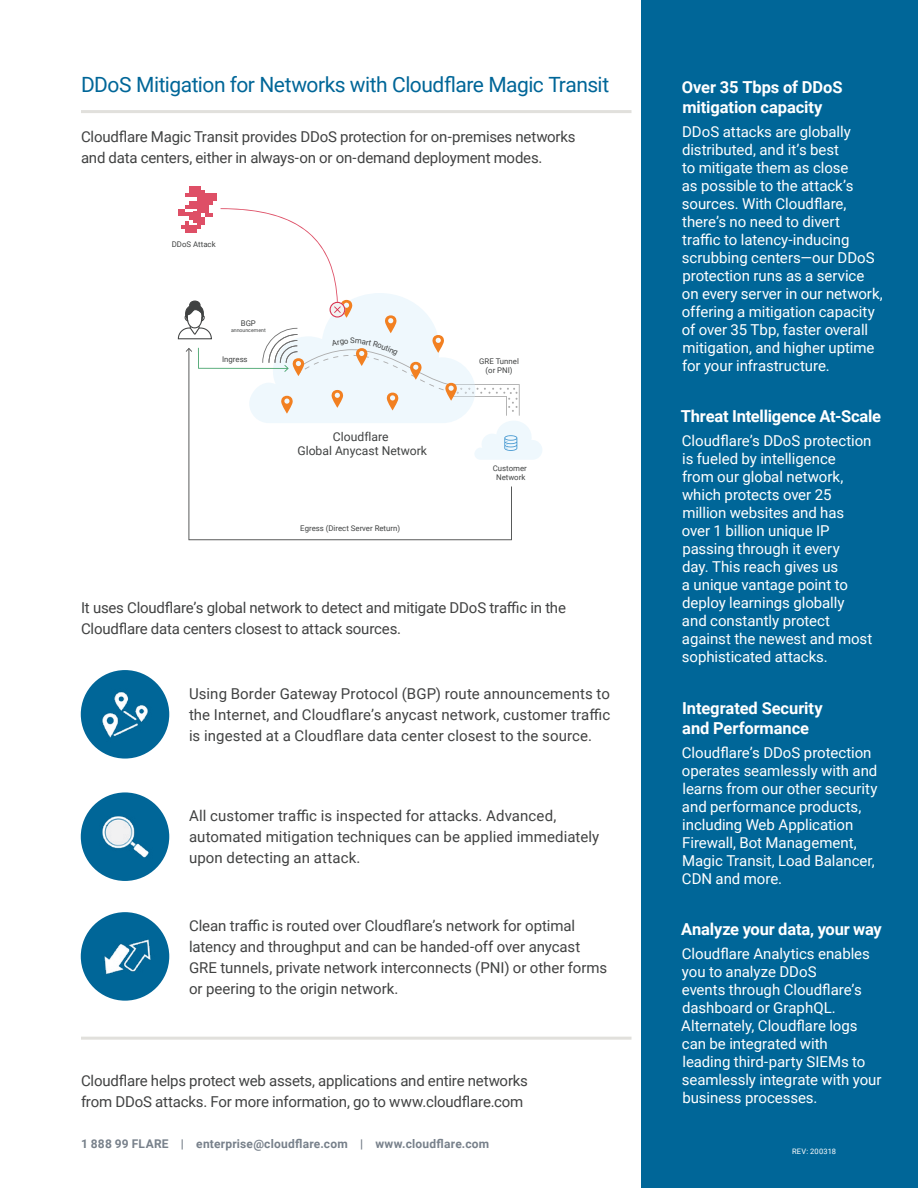
<style>
.page{position:relative;width:918px;height:1188px;background:#fff}
.page>*{position:absolute;margin:0;border:0;box-sizing:border-box;transform-origin:0 0}
.t1{font:21px "Roboto";letter-spacing:-.025em;color:#006698}
.t2{font:700 16.5px/19.8px "Roboto";letter-spacing:-.01em;color:#fff}
.t3{font:15px/18px "Roboto";letter-spacing:-.005em;color:#fff}
.t4{font:15px/21px "Roboto";letter-spacing:-.005em;color:#414242}
.t5{font:12.15px/14.5px "Roboto";color:#404242;text-align:center}
.t6{font:700 12px "Roboto";letter-spacing:.02em;color:#78818b}
.t7{font:7.8px/9.3px "Roboto";color:#404242;text-align:center}
.t8{font:7.5px "Roboto";letter-spacing:.03em;color:#fff}
.t9{font:5.25px "Roboto";color:#404242}
</style>
<div class="page">
<div style="left:81px;top:792px;width:88px;height:89px;background:#006698;border-radius:50%"></div>
<div style="left:641px;top:0;width:277px;height:1188px;background:#006698"></div>
<hr style="left:81px;top:110px;width:551px;height:3px;background:#e1e0dc">
<hr style="left:81px;top:1037px;width:551px;height:3px;background:#e1e0dc">
<div style="left:81px;top:670px;width:88px;height:89px;background:#006698;border-radius:50%"></div>
<div style="left:81px;top:912px;width:88px;height:89px;background:#006698;border-radius:50%"></div>
<svg style="left:188px;top:460px;width:324px;height:80px"></svg>
<img style="left:93px;top:682px;width:64px;height:64px">
<img style="left:104px;top:925px;width:55px;height:63px">
<img style="left:94px;top:805px;width:64px;height:64px">
<svg style="left:178px;top:186px;width:364px;height:274px"></svg>
<h1 class="t1" style="left:81px;top:70px;width:530px">DDoS Mitigation for Networks with Cloudflare Magic Transit</h1>
<p class="t4" style="left:81px;top:126px;width:496px">Cloudflare Magic Transit provides DDoS protection for on-premises networks and data centers, either in always-on or on-demand deployment modes.</p>
<p class="t7" style="left:172px;top:239px;width:45px">DDoS Attack</p>
<p class="t7" style="left:241px;top:318px;width:17px">BGP</p>
<p class="t9" style="left:231px;top:326px;width:36px">announcement</p>
<p class="t7" style="left:222px;top:354px;width:27px">Ingress</p>
<p class="t7" style="left:350px;top:336px;width:6px">S</p>
<p class="t5" style="left:297px;top:429px;width:131px">Cloudflare<br>Global Anycast Network</p>
<p class="t7" style="left:300px;top:523px;width:101px">Egress (Direct Server Return)</p>
<p class="t7" style="left:479px;top:356px;width:41px">GRE Tunnel (or PNI)</p>
<p class="t7" style="left:493px;top:463px;width:36px;rotate:1deg">Customer<br>Network</p>
<p class="t4" style="left:81px;top:597px;width:487px">It uses Cloudflare’s global network to detect and mitigate DDoS traffic in the<br>Cloudflare data centers closest to attack sources.</p>
<p class="t4" style="left:189px;top:683px;width:423px;text-align:justify">Using Border Gateway Protocol (BGP) route announcements to the Internet, and Cloudflare’s anycast network, customer traffic is ingested at a Cloudflare data center closest to the source.</p>
<p class="t4" style="left:189px;top:805px;width:412px">All customer traffic is inspected for attacks. Advanced, automated mitigation techniques can be applied immediately upon detecting an attack.</p>
<p class="t4" style="left:189px;top:914px;width:420px">Clean traffic is routed over Cloudflare’s network for optimal latency and throughput and can be handed-off over anycast GRE tunnels, private network interconnects (PNI) or other forms or peering to the origin network.</p>
<p class="t4" style="left:81px;top:1070px;width:448px">Cloudflare helps protect web assets, applications and entire networks from DDoS attacks. For more information, go to www.cloudflare.com</p>
<p class="t6" style="left:81px;top:1135px;width:410px">1 888 99 FLARE | enterprise@cloudflare.com | www.cloudflare.com</p>
<p class="t2" style="left:682px;top:77px;width:162px">Over 35 Tbps of DDoS mitigation capacity</p>
<p class="t3" style="left:682px;top:122px;width:203px">DDoS attacks are globally distributed, and it’s best<br>to mitigate them as close<br>as possible to the attack’s sources. With Cloudflare, there’s no need to divert<br>traffic to latency-inducing scrubbing centers—our DDoS protection runs as a service on every server in our network, offering a mitigation capacity of over 35 Tbp, faster overall mitigation, and higher uptime for your infrastructure.</p>
<p class="t2" style="left:681px;top:406px;width:202px">Threat Intelligence At-Scale</p>
<p class="t3" style="left:682px;top:432px;width:192px">Cloudflare’s DDoS protection is fueled by intelligence<br>from our global network, which protects over 25 million websites and has over 1 billion unique IP passing through it every<br>day. This reach gives us<br>a unique vantage point to deploy learnings globally and constantly protect against the newest and most sophisticated attacks.</p>
<p class="t2" style="left:682px;top:697px;width:142px">Integrated Security and Performance</p>
<p class="t3" style="left:682px;top:743px;width:197px">Cloudflare’s DDoS protection operates seamlessly with and learns from our other security and performance products, including Web Application<br>Firewall, Bot Management,<br>Magic Transit, Load Balancer,<br>CDN and more.</p>
<p class="t2" style="left:681px;top:918px;width:202px">Analyze your data, your way</p>
<p class="t3" style="left:681px;top:944px;width:202px">Cloudflare Analytics enables you to analyze DDoS<br>events through Cloudflare’s dashboard or GraphQL.<br>Alternately, Cloudflare logs can be integrated with<br>leading third-party SIEMs to seamlessly integrate with your business processes.</p>
<p class="t8" style="left:792px;top:1146px;width:46px">REV: 200318</p>
</div>
